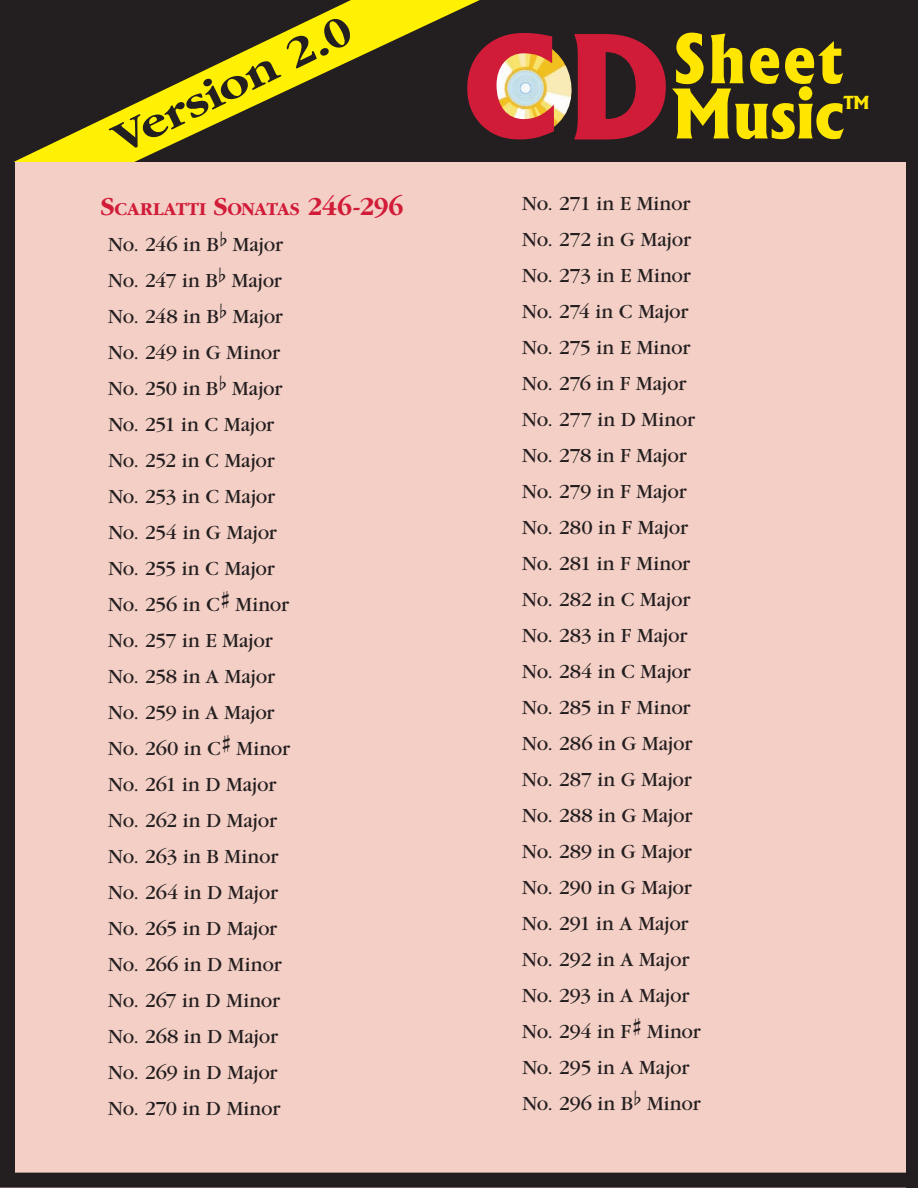
<style>
.page{position:relative;width:918px;height:1188px;background:#fff}
.page>*{position:absolute;margin:0;border:0;box-sizing:border-box;transform-origin:0 0}
.t1{font:800 135px "Albertus";color:#d11c39}
.t2{font:800 65.4px/55.2px "Albertus";letter-spacing:.025em;color:#ffe601;text-align:right;scale:.95 1}
.t3{font:700 45px "Garamond";color:#231f20;scale:1.12 1}
.t4{font:21px/36px "Garamond";letter-spacing:-.005em;color:#231f20}
.t5{font:700 18.9px "Garamond";letter-spacing:.015em;color:#d11c39}
.t6{font:800 17.25px "Albertus";color:#ffe601;scale:.95 1}
.s1{font-size:27px}
.s2{font-family:"Opus Chords"}
.s3{font-size:138px;color:#d11c39}
</style>
<div class="page">
<div style="left:1px;top:1px;width:916px;height:162px;background:#231f20"></div>
<img style="left:480px;top:39px;width:92px;height:97px">
<div style="left:0;top:162px;width:918px;height:1026px;background:#f4cfc5"></div>
<svg style="left:14px;top:0;width:466px;height:162px"></svg>
<div style="left:0;top:162px;width:15px;height:1025px;background:#231f20"></div>
<div style="left:906px;top:162px;width:12px;height:1026px;background:#231f20"></div>
<div style="left:0;top:1173px;width:918px;height:15px;background:#231f20"></div>
<h3 class="t3" style="left:105px;top:120px;width:234px;rotate:-26deg">Version 2.0</h3>
<p class="t5" style="left:101px;top:199px;width:305px"><span class="s1">S</span>CARLATTI <span class="s1">S</span>ONATAS <span class="s1">246-296</span></p>
<p class="t4" style="left:108px;top:226px;width:183px">No. 246 in B<span class="s2">b</span> Major<br>No. 247 in B<span class="s2">b</span> Major<br>No. 248 in B<span class="s2">b</span> Major<br>No. 249 in G Minor<br>No. 250 in B<span class="s2">b</span> Major<br>No. 251 in C Major<br>No. 252 in C Major<br>No. 253 in C Major<br>No. 254 in G Major<br>No. 255 in C Major<br>No. 256 in C<span class="s2">#</span> Minor<br>No. 257 in E Major<br>No. 258 in A Major<br>No. 259 in A Major<br>No. 260 in C<span class="s2">#</span> Minor<br>No. 261 in D Major<br>No. 262 in D Major<br>No. 263 in B Minor<br>No. 264 in D Major<br>No. 265 in D Major<br>No. 266 in D Minor<br>No. 267 in D Minor<br>No. 268 in D Major<br>No. 269 in D Major<br>No. 270 in D Minor</p>
<h1 class="t1" style="left:461px;top:2px;width:99px">C</h1>
<h2 class="t2" style="left:564px;top:31px;width:296px"><span class="s3">D</span>Sheet<br>Music</h2>
<p class="t6" style="left:843px;top:91px;width:29px">TM</p>
<p class="t4" style="left:522px;top:186px;width:180px">No. 271 in E Minor<br>No. 272 in G Major<br>No. 273 in E Minor<br>No. 274 in C Major<br>No. 275 in E Minor<br>No. 276 in F Major<br>No. 277 in D Minor<br>No. 278 in F Major<br>No. 279 in F Major<br>No. 280 in F Major<br>No. 281 in F Minor<br>No. 282 in C Major<br>No. 283 in F Major<br>No. 284 in C Major<br>No. 285 in F Minor<br>No. 286 in G Major<br>No. 287 in G Major<br>No. 288 in G Major<br>No. 289 in G Major<br>No. 290 in G Major<br>No. 291 in A Major<br>No. 292 in A Major<br>No. 293 in A Major<br>No. 294 in F<span class="s2">#</span> Minor<br>No. 295 in A Major<br>No. 296 in B<span class="s2">b</span> Minor</p>
</div>
